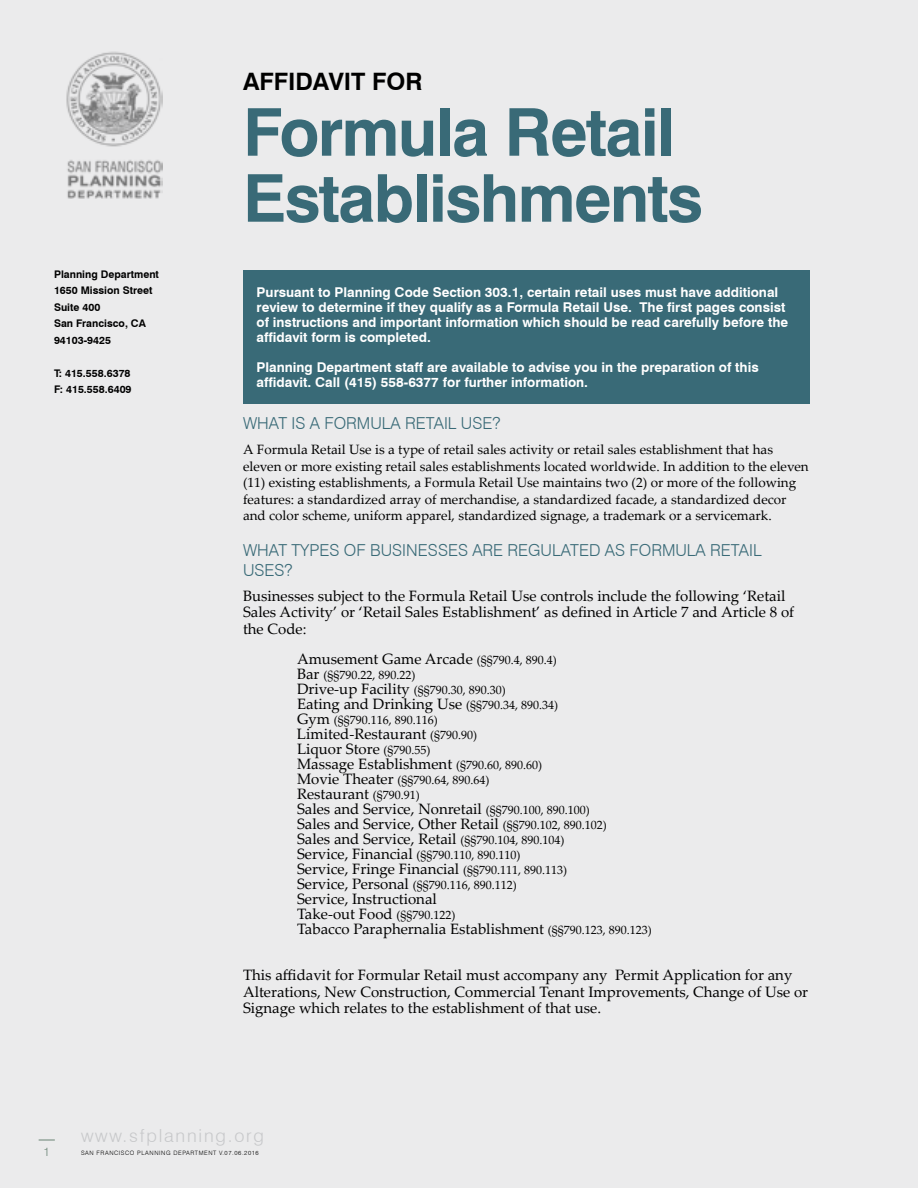
<style>
.page{position:relative;width:918px;height:1188px;background:#ebebec}
.page>*{position:absolute;margin:0;border:0;box-sizing:border-box;transform-origin:0 0}
.t1{font:700 66px/66px "Swiss 721 BT";letter-spacing:-.025em;color:#396a77}
.t2{font:700 24px "Swiss 721 BT";color:#000}
.t3{font:300 18px "Swiss 721 BT";letter-spacing:.1em;color:#c7c8ca}
.t4{font:300 16.5px/19.8px "Swiss 721 BT";color:#396a77}
.t5{font:15px/15px "Palatino Linotype";color:#000}
.t6{font:13.5px/16.5px "Palatino Linotype";color:#000}
.t7{font:700 13.5px/15px "Swiss 721 BT";color:#fff}
.t8{font:12px/15px "Palatino Linotype";color:#000}
.t9{font:300 12px "Swiss 721 BT";color:#6e8778}
.t10{font:700 10.5px/16.5px "Swiss 721 BT";color:#000}
.t11{font:300 6px "Swiss 721 BT";letter-spacing:.1em;color:#000}
.s1{font-size:12px}
.s2{font-size:15px}
</style>
<div class="page">
<svg style="left:39px;top:1139px;width:16px;height:2px"></svg>
<div style="left:243px;top:270px;width:567px;height:134px;background:#396a77"></div>
<img style="left:66px;top:51px;width:97px;height:148px">
<p class="t10" style="left:54px;top:266px;width:106px">Planning Department<br>1650 Mission Street<br>Suite 400<br>San Francisco, CA<br>94103-9425</p>
<p class="t10" style="left:54px;top:365px;width:79px">T: 415.558.6378<br>F: 415.558.6409</p>
<h2 class="t2" style="left:243px;top:67px;width:181px">AFFIDAVIT FOR</h2>
<h1 class="t1" style="left:243px;top:99px;width:462px">Formula Retail<br>Establishments</h1>
<p class="t7" style="left:256px;top:284px;width:533px">Pursuant to Planning Code Section 303.1, certain retail uses must have additional review to determine if they qualify as a Formula Retail Use. The first pages consist of instructions and important information which should be read carefully before the affidavit form is completed.</p>
<p class="t7" style="left:256px;top:359px;width:504px">Planning Department staff are available to advise you in the preparation of this affidavit. Call (415) 558-6377 for further information.</p>
<p class="t4" style="left:243px;top:414px;width:259px">WHAT IS A FORMULA RETAIL USE?</p>
<p class="t6" style="left:243px;top:441px;width:567px">A Formula Retail Use is a type of retail sales activity or retail sales establishment that has eleven or more existing retail sales establishments located worldwide. In addition to the eleven (11) existing establishments, a Formula Retail Use maintains two (2) or more of the following features: a standardized array of merchandise, a standardized facade, a standardized decor and color scheme, uniform apparel, standardized signage, a trademark or a servicemark.</p>
<p class="t4" style="left:243px;top:540px;width:520px">WHAT TYPES OF BUSINESSES ARE REGULATED AS FORMULA RETAIL<br>USES?</p>
<p class="t5" style="left:243px;top:587px;width:553px;line-height:16.5px">Businesses subject to the Formula Retail Use controls include the following ‘Retail<br>Sales Activity’ or ‘Retail Sales Establishment’ as defined in Article 7 and Article 8 of the Code:</p>
<p class="t5" style="left:297px;top:651px;width:261px">Amusement Game Arcade <span class="s1">(§§790.4, 890.4)</span></p>
<p class="t8" style="left:297px;top:667px;width:210px"><span class="s2">Bar</span> (§§790.22, 890.22)<br><span class="s2">Drive-up Facility</span> (§§790.30, 890.30)</p>
<p class="t5" style="left:297px;top:696px;width:262px">Eating and Drinking Use <span class="s1">(§§790.34, 890.34)</span></p>
<p class="t8" style="left:297px;top:712px;width:142px"><span class="s2">Gym</span> (§§790.116, 890.116)</p>
<p class="t5" style="left:297px;top:726px;width:247px">Limited-Restaurant <span class="s1">(§790.90)<br></span>Liquor Store <span class="s1">(§790.55)<br></span>Massage Establishment <span class="s1">(§790.60, 890.60)</span></p>
<p class="t8" style="left:297px;top:772px;width:194px"><span class="s2">Movie Theater</span> (§§790.64, 890.64)</p>
<p class="t5" style="left:297px;top:786px;width:311px">Restaurant <span class="s1">(§790.91)<br></span>Sales and Service, Nonretail <span class="s1">(§§790.100, 890.100)<br></span>Sales and Service, Other Retail <span class="s1">(§§790.102, 890.102)<br></span>Sales and Service, Retail <span class="s1">(§§790.104, 890.104)</span></p>
<p class="t8" style="left:297px;top:847px;width:225px"><span class="s2">Service, Financial</span> (§§790.110, 890.110)</p>
<p class="t5" style="left:297px;top:861px;width:272px">Service, Fringe Financial <span class="s1">(§§790.111, 890.113)</span></p>
<p class="t8" style="left:297px;top:877px;width:221px"><span class="s2">Service, Personal</span> (§§790.116, 890.112)</p>
<p class="t5" style="left:297px;top:891px;width:356px">Service, Instructional<br>Take-out Food <span class="s1">(§§790.122)<br></span>Tabacco Paraphernalia Establishment <span class="s1">(§§790.123, 890.123)</span></p>
<p class="t5" style="left:243px;top:966px;width:567px;line-height:16.5px">This affidavit for Formular Retail must accompany any Permit Application for any<br>Alterations, New Construction, Commercial Tenant Improvements, Change of Use or<br>Signage which relates to the establishment of that use.</p>
<p class="t3" style="left:81px;top:1125px;width:185px">www.sfplanning.org</p>
<p class="t9" style="left:43px;top:1145px;width:8px">1</p>
<p class="t11" style="left:81px;top:1149px;width:179px">SAN FRANCISCO PLANNING DEPARTMENT V.07.06.2016</p>
</div>
